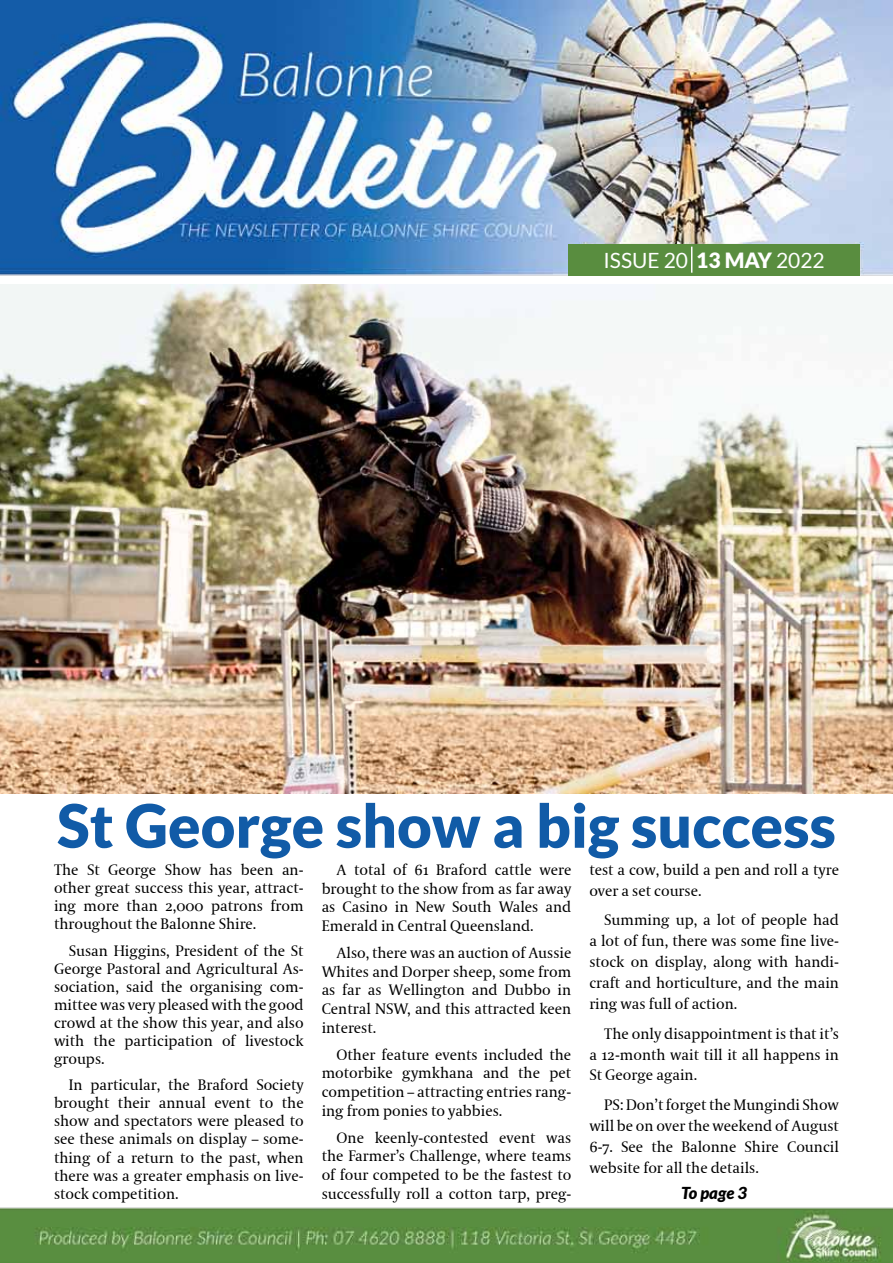
<style>
.page{position:relative;width:893px;height:1263px;background:#fff}
.page>*{position:absolute;margin:0;border:0;box-sizing:border-box;transform-origin:0 0}
.t1{font:900 60px "Lato";color:#115ba7}
.t2{font:21px "Lato";color:#fff}
.t3{font:italic 900 16.5px "Lato";color:#000}
.t4{font:15px/18px "Coranto W01 2";color:#000;text-align:justify}
.s1{font-weight:900}
</style>
<div class="page">
<img style="left:0;top:0;width:893px;height:1263px">
<div style="left:568px;top:244px;width:292px;height:31px;background:#598d3f"></div>
<svg style="left:691px;top:247px;width:1px;height:26px"></svg>
<h2 class="t2" style="left:603px;top:249px;width:223px">ISSUE 20 <span class="s1">13 MAY</span> 2022</h2>
<h1 class="t1" style="left:57px;top:791px;width:780px">St George show a big success</h1>
<p class="t4" style="left:54px;top:861px;width:251px">The St George Show has been an&shy;other great success this year, attract&shy;ing more than 2,000 patrons from throughout the Balonne Shire.</p>
<p class="t4" style="left:54px;top:941px;width:251px;text-indent:15px">Susan Higgins, President of the St George Pastoral and Agricultural As&shy;sociation, said the organising com&shy;mittee was very pleased with the good crowd at the show this year, and also with the participation of livestock groups.</p>
<p class="t4" style="left:54px;top:1076px;width:251px;text-indent:15px">In particular, the Braford Society brought their annual event to the show and spectators were pleased to see these animals on display – some&shy;thing of a return to the past, when there was a greater emphasis on live&shy;stock competition.</p>
<p class="t4" style="left:322px;top:860px;width:251px;line-height:18.6px;text-indent:15px">A total of 61 Braford cattle were brought to the show from as far away as Casino in New South Wales and Emerald in Central Queensland.</p>
<p class="t4" style="left:322px;top:943px;width:251px;line-height:18.6px;text-indent:15px">Also, there was an auction of Aussie Whites and Dorper sheep, some from as far as Wellington and Dubbo in Central NSW, and this attracted keen interest.</p>
<p class="t4" style="left:322px;top:1045px;width:251px;line-height:18.6px;text-indent:15px">Other feature events included the motorbike gymkhana and the pet competition – attracting entries rang&shy;ing from ponies to yabbies.</p>
<p class="t4" style="left:322px;top:1128px;width:251px;line-height:18.6px;text-indent:15px">One keenly-contested event was the Farmer’s Challenge, where teams of four competed to be the fastest to successfully roll a cotton tarp, preg-</p>
<p class="t4" style="left:589px;top:859px;width:251px;line-height:20.9px">test a cow, build a pen and roll a tyre over a set course.</p>
<p class="t4" style="left:589px;top:910px;width:251px;line-height:21px;text-indent:15px">Summing up, a lot of people had a lot of fun, there was some fine live&shy;stock on display, along with handi&shy;craft and horticulture, and the main ring was full of action.</p>
<p class="t4" style="left:589px;top:1023px;width:251px;line-height:21px;text-indent:15px">The only disappointment is that it’s a 12-month wait till it all happens in St George again.</p>
<p class="t4" style="left:589px;top:1094px;width:251px;line-height:21px;text-indent:15px">PS: Don’t forget the Mungindi Show will be on over the weekend of August 6-7. See the Balonne Shire Council website for all the details.</p>
<p class="t3" style="left:681px;top:1183px;width:67px">To page 3</p>
</div>
